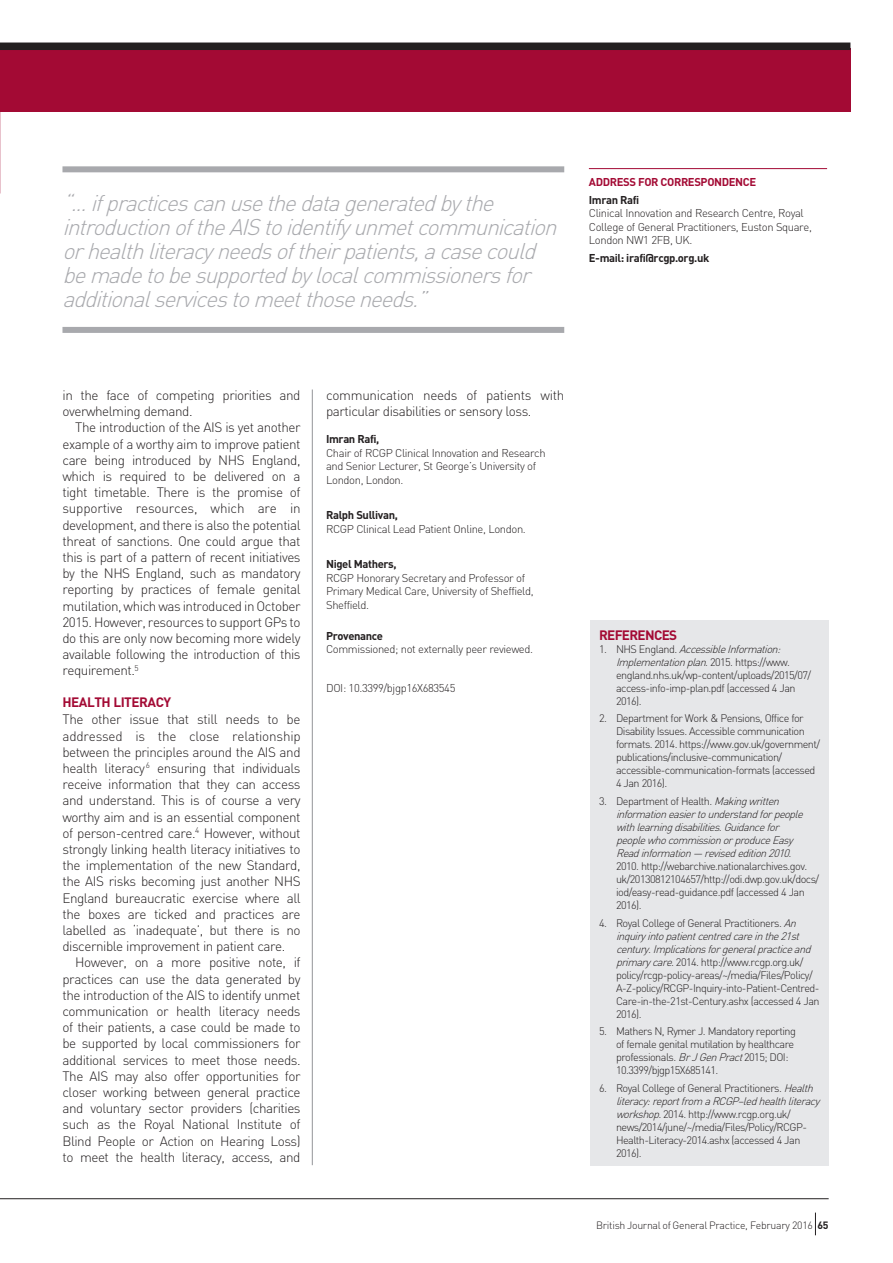
<style>
.page{position:relative;width:893px;height:1263px;background:#fff}
.page>*{position:absolute;margin:0;border:0;box-sizing:border-box;transform-origin:0 0}
.t1{font:italic 300 22.5px/24px "DIN";color:#a8a9ad}
.t2{font:300 13.5px/16.2px "DIN";letter-spacing:-.035em;color:#231f20;text-align:justify}
.t3{font:700 13.5px "DIN";letter-spacing:-.035em;color:#a30a34}
.t4{font:300 11.25px/13.5px "DIN";letter-spacing:-.035em;color:#231f20}
.t5{font:700 11.25px "DIN";letter-spacing:-.035em;color:#231f20}
.t6{font:700 11.25px "DIN";letter-spacing:-.035em;color:#a30a34}
.t7{font:300 10.8px/13px "DIN";letter-spacing:-.05em;color:#231f20}
.t8{font:italic 300 10.8px/13px "DIN";color:#231f20}
.t9{font:300 10.5px "DIN";letter-spacing:-.025em;color:#231f20}
.s1{font-style:italic}
.s2{font-style:normal}
.s3{font-weight:700}
</style>
<div class="page">
<div style="left:0;top:48px;width:850px;height:64px;background:#a30a34"></div>
<hr style="left:312px;top:389px;width:1px;height:776px;background:#939598">
<div style="left:590px;top:620px;width:239px;height:545px;background:#e6e7e9"></div>
<hr style="left:589px;top:168px;width:238px;height:1px;background:#a30a34">
<div style="left:62px;top:166px;width:502px;height:6px;background:#a8a9ad"></div>
<div style="left:62px;top:327px;width:502px;height:6px;background:#a8a9ad"></div>
<div style="left:0;top:43px;width:850px;height:7px;background:#231f20"></div>
<hr style="left:0;top:1198px;width:829px;height:1px;background:#231f20">
<svg style="left:815px;top:1212px;width:1px;height:23px"></svg>
<p class="t1" style="left:62px;top:191px;width:503px">“...ifpracticescanusethedatageneratedbythe introductionoftheAIStoidentifyunmetcommunication orhealthliteracyneedsoftheirpatients,acasecould bemadetobesupportedbylocalcommissionersfor additionalservicestomeetthoseneeds.”</p>
<p class="t6" style="left:589px;top:175px;width:169px">ADDRESS FOR CORRESPONDENCE</p>
<p class="t5" style="left:589px;top:192px;width:52px">Imran Rafi</p>
<p class="t4" style="left:589px;top:206px;width:224px">Clinical Innovation and Research Centre, Royal<br>College of General Practitioners, Euston Square,<br>London NW1 2FB, UK.</p>
<p class="t5" style="left:589px;top:251px;width:122px">E-mail: irafi@rcgp.org.uk</p>
<p class="t2" style="left:62px;top:387px;width:240px">in the face of competing priorities and overwhelming demand.</p>
<p class="t2" style="left:62px;top:419px;width:240px;text-indent:13px">The introduction of the AIS is yet another example of a worthy aim to improve patient care being introduced by NHS England, which is required to be delivered on a tight timetable. There is the promise of supportive resources, which are in development, and there is also the potential threat of sanctions. One could argue that this is part of a pattern of recent initiatives by the NHS England, such as mandatory reporting by practices of female genital mutilation, which was introduced in October 2015. However, resources to support GPs to do this are only now becoming more widely available following the introduction of this requirement.<sup>5</sup></p>
<p class="t3" style="left:62px;top:693px;width:110px">HEALTH LITERACY</p>
<p class="t2" style="left:62px;top:711px;width:240px">The other issue that still needs to be addressed is the close relationship between the principles around the AIS and health literacy<sup>6</sup> ensuring that individuals receive information that they can access and understand. This is of course a very worthy aim and is an essential component of person-centred care.<sup>4</sup> However, without strongly linking health literacy initiatives to the implementation of the new Standard, the AIS risks becoming just another NHS England bureaucratic exercise where all the boxes are ticked and practices are labelled as ‘inadequate’, but there is no discernible improvement in patient care.</p>
<p class="t2" style="left:62px;top:954px;width:240px;text-indent:13px">However, on a more positive note, if practices can use the data generated by the introduction of the AIS to identify unmet communication or health literacy needs of their patients, a case could be made to be supported by local commissioners for additional services to meet those needs.<br>The AIS may also offer opportunities for closer working between general practice and voluntary sector providers (charities such as the Royal National Institute of Blind People or Action on Hearing Loss) to meet the health literacy, access, and</p>
<p class="t2" style="left:326px;top:387px;width:240px">communication needs of patients with particular disabilities or sensory loss.</p>
<p class="t5" style="left:326px;top:432px;width:55px">Imran Rafi,</p>
<p class="t4" style="left:326px;top:446px;width:221px">Chair of RCGP Clinical Innovation and Research and Senior Lecturer, St George’s University of<br>London, London.</p>
<p class="t5" style="left:326px;top:508px;width:73px">Ralph Sullivan,</p>
<p class="t4" style="left:326px;top:522px;width:201px">RCGP Clinical Lead Patient Online, London.</p>
<p class="t5" style="left:326px;top:557px;width:72px">Nigel Mathers,</p>
<p class="t4" style="left:326px;top:571px;width:209px">RCGP Honorary Secretary and Professor of<br>Primary Medical Care, University of Sheffield,<br>Sheffield.</p>
<p class="t5" style="left:326px;top:628px;width:58px">Provenance</p>
<p class="t4" style="left:326px;top:642px;width:208px">Commissioned; not externally peer reviewed.</p>
<p class="t4" style="left:326px;top:681px;width:131px">DOI: 10.3399/bjgp16X683545</p>
<p class="t3" style="left:599px;top:626px;width:80px">REFERENCES</p>
<p class="t7" style="left:616px;top:642px;width:197px;text-indent:-17px">1 . N H S E n g l a n d . <span class="s1">AccessibleInformation:<br>Implementationplan</span>. 2 0 1 5 . h t t p s : //www . england.nhs.uk/wp-content/uploads/2015/07/ access-info-imp-plan.pdf (accessed 4 Jan 2016).</p>
<p class="t7" style="left:616px;top:712px;width:206px;text-indent:-17px">2. Department for Work &amp; Pensions, Office for Disability Issues. Accessible communication formats. 2014. https://www.gov.uk/government/ publications/inclusive-communication/ accessible-communication-formats (accessed 4 Jan 2016).</p>
<p class="t8" style="left:616px;top:794px;width:192px;text-indent:-17px"><span class="s2">3. Department of Health.</span> Makingwritten informationeasiertounderstandforpeople withlearningdisabilities.Guidancefor peoplewhocommissionorproduceEasy Readinformation— revisededition2010.</p>
<p class="t7" style="left:616px;top:859px;width:205px">2010. http://webarchive.nationalarchives.gov. uk/20130812104657/http://odi.dwp.gov.uk/docs/ iod/easy-read-guidance.pdf (accessed 4 Jan 2016).</p>
<p class="t7" style="left:616px;top:916px;width:205px;text-indent:-17px">4. Royal College of General Practitioners. <span class="s1">An inquiryintopatientcentredcareinthe21st century.Implicationsforgeneralpracticeand primarycare.</span>2014. http://www.rcgp.org.uk/ policy/rcgp-policy-areas/~/media/Files/Policy/ A-Z-policy/RCGP-Inquiry-into-Patient-Centred-Care-in-the-21st-Century.ashx (accessed 4 Jan 2016).</p>
<p class="t7" style="left:616px;top:1025px;width:181px;text-indent:-17px">5. Mathers N, Rymer J. Mandatory reporting of female genital mutilation by healthcare professionals. <span class="s1">BrJGenPract</span>2015; DOI:<br>10.3399/bjgp15X685141.</p>
<p class="t7" style="left:616px;top:1081px;width:208px;text-indent:-17px">6. Royal College of General Practitioners. <span class="s1">Health literacy:reportfrom aRCGP–ledhealthliteracy workshop.</span>2014. http://www.rcgp.org.uk/ news/2014/june/~/media/Files/Policy/RCGP-Health-Literacy-2014.ashx (accessed 4 Jan 2016).</p>
<p class="t9" style="left:596px;top:1219px;width:234px">British Journal of General Practice, February 2016 <span class="s3">65</span></p>
</div>
